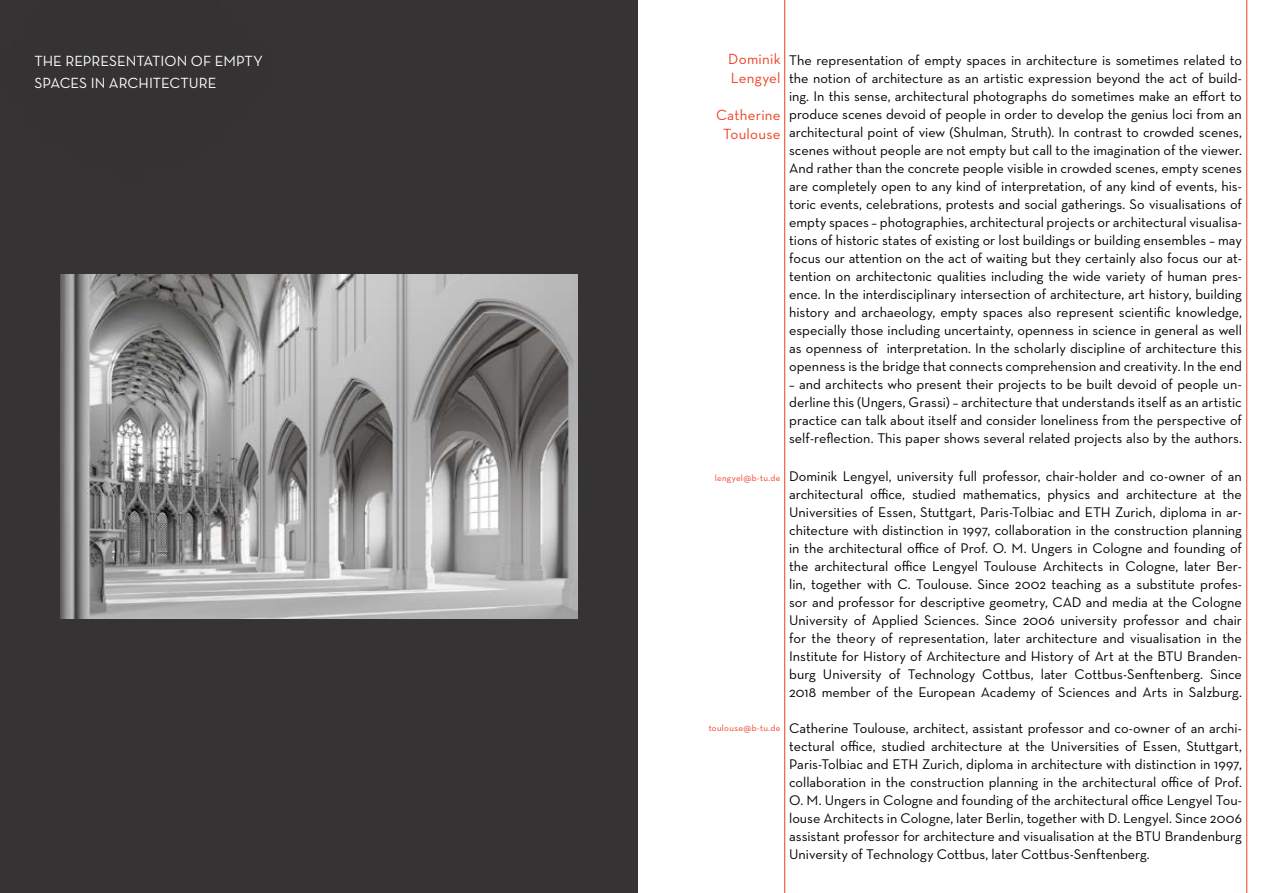
<style>
.page{position:relative;width:1276px;height:893px;background:#fff}
.page>*{position:absolute;margin:0;border:0;box-sizing:border-box;transform-origin:0 0}
.t1{font:500 15px/22.5px "Neutra Text CE";color:#fff}
.t2{font:500 15px/18.8px "Neutra Text CE";letter-spacing:.015em;color:#ef4123}
.t3{font:500 14.25px/18px "Neutra Text CE";color:#000;text-align:justify}
.t4{font:500 9px "Neutra Text CE";letter-spacing:.035em;color:#ef4123}
</style>
<div class="page">
<div style="left:0;top:0;width:638px;height:893px;background:#353334"></div>
<hr style="left:1246px;top:0;width:1px;height:893px;background:#ef4123">
<hr style="left:784px;top:0;width:1px;height:893px;background:#ef4123">
<img style="left:61px;top:274px;width:516px;height:345px">
<div style="left:0;top:0;width:453px;height:376px;background:#000;opacity:.75"></div>
<p class="t1" style="left:34px;top:49px;width:230px">THE REPRESENTATION OF EMPTY<br>SPACES IN ARCHITECTURE</p>
<p class="t2" style="left:728px;top:49px;width:54px">Dominik<br>Lengyel</p>
<p class="t2" style="left:716px;top:106px;width:66px;text-align:center">Catherine<br>Toulouse</p>
<p class="t4" style="left:714px;top:472px;width:67px">lengyel@b-tu.de</p>
<p class="t4" style="left:708px;top:723px;width:73px">toulouse@b-tu.de</p>
<p class="t3" style="left:789px;top:51px;width:454px">The representation of empty spaces in architecture is sometimes related to the notion of architecture as an artistic expression beyond the act of build&shy;ing. In this sense, architectural photographs do sometimes make an effort to produce scenes devoid of people in order to develop the genius loci from an architectural point of view (Shulman, Struth). In contrast to crowded scenes, scenes without people are not empty but call to the imagination of the viewer.<br>And rather than the concrete people visible in crowded scenes, empty scenes are completely open to any kind of interpretation, of any kind of events, his&shy;toric events, celebrations, protests and social gatherings. So visualisations of empty spaces – photographies, architectural projects or architectural visualisa&shy;tions of historic states of existing or lost buildings or building ensembles – may focus our attention on the act of waiting but they certainly also focus our at&shy;tention on architectonic qualities including the wide variety of human pres&shy;ence. In the interdisciplinary intersection of architecture, art history, building history and archaeology, empty spaces also represent scientific knowledge, especially those including uncertainty, openness in science in general as well as openness of interpretation. In the scholarly discipline of architecture this openness is the bridge that connects comprehension and creativity. In the end</p>
<p class="t3" style="left:789px;top:375px;width:454px">– and architects who present their projects to be built devoid of people un&shy;derline this (Ungers, Grassi) – architecture that understands itself as an artistic practice can talk about itself and consider loneliness from the perspective of self-reflection. This paper shows several related projects also by the authors.</p>
<p class="t3" style="left:789px;top:467px;width:454px">Dominik Lengyel, university full professor, chair-holder and co-owner of an architectural office, studied mathematics, physics and architecture at the Universities of Essen, Stuttgart, Paris-Tolbiac and ETH Zurich, diploma in ar&shy;chitecture with distinction in 1997, collaboration in the construction planning in the architectural office of Prof. O. M. Ungers in Cologne and founding of the architectural office Lengyel Toulouse Architects in Cologne, later Ber&shy;lin, together with C. Toulouse. Since 2002 teaching as a substitute profes&shy;sor and professor for descriptive geometry, CAD and media at the Cologne University of Applied Sciences. Since 2006 university professor and chair for the theory of representation, later architecture and visualisation in the Institute for History of Architecture and History of Art at the BTU Branden&shy;burg University of Technology Cottbus, later Cottbus-Senftenberg. Since 2018 member of the European Academy of Sciences and Arts in Salzburg.</p>
<p class="t3" style="left:789px;top:719px;width:454px">Catherine Toulouse, architect, assistant professor and co-owner of an archi&shy;tectural office, studied architecture at the Universities of Essen, Stuttgart, Paris-Tolbiac and ETH Zurich, diploma in architecture with distinction in 1997, collaboration in the construction planning in the architectural office of Prof.<br>O. M. Ungers in Cologne and founding of the architectural office Lengyel Tou&shy;louse Architects in Cologne, later Berlin, together with D. Lengyel. Since 2006 assistant professor for architecture and visualisation at the BTU Brandenburg University of Technology Cottbus, later Cottbus-Senftenberg.</p>
</div>
